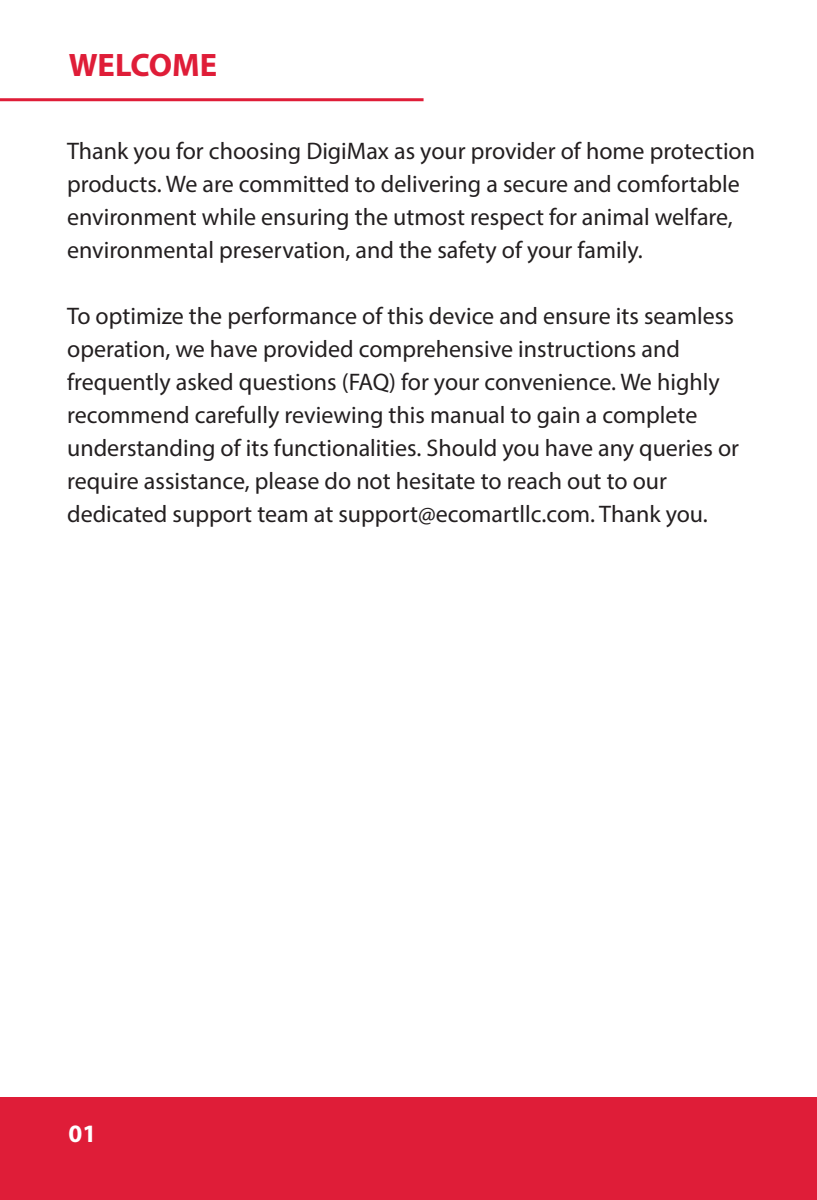
<style>
.page{position:relative;width:817px;height:1200px;background:#fff}
.page>*{position:absolute;margin:0;border:0;box-sizing:border-box;transform-origin:0 0}
.t1{font:700 32.7px "Myriad Pro";color:#df1d38}
.t2{font:700 25.2px "Myriad Pro";color:#fff}
.t3{font:24px/33px "Myriad Pro";color:#231f20}
</style>
<div class="page">
<hr style="left:0;top:98px;width:423px;height:3px;background:#df1d38">
<div style="left:0;top:1097px;width:816px;height:102px;background:#df1d38"></div>
<h1 class="t1" style="left:69px;top:44px;width:150px">WELCOME</h1>
<p class="t3" style="left:67px;top:134px;width:689px">Thank you for choosing DigiMax as your provider of home protection products. We are committed to delivering a secure and comfortable environment while ensuring the utmost respect for animal welfare, environmental preservation, and the safety of your family.</p>
<p class="t3" style="left:67px;top:299px;width:673px">To optimize the performance of this device and ensure its seamless operation, we have provided comprehensive instructions and frequently asked questions (FAQ) for your convenience. We highly recommend carefully reviewing this manual to gain a complete understanding of its functionalities. Should you have any queries or require assistance, please do not hesitate to reach out to our dedicated support team at support@ecomartllc.com. Thank you.</p>
<p class="t2" style="left:73px;top:1116px;width:15px">1</p>
<p class="t2" style="left:69px;top:1116px;width:29px">01</p>
</div>
